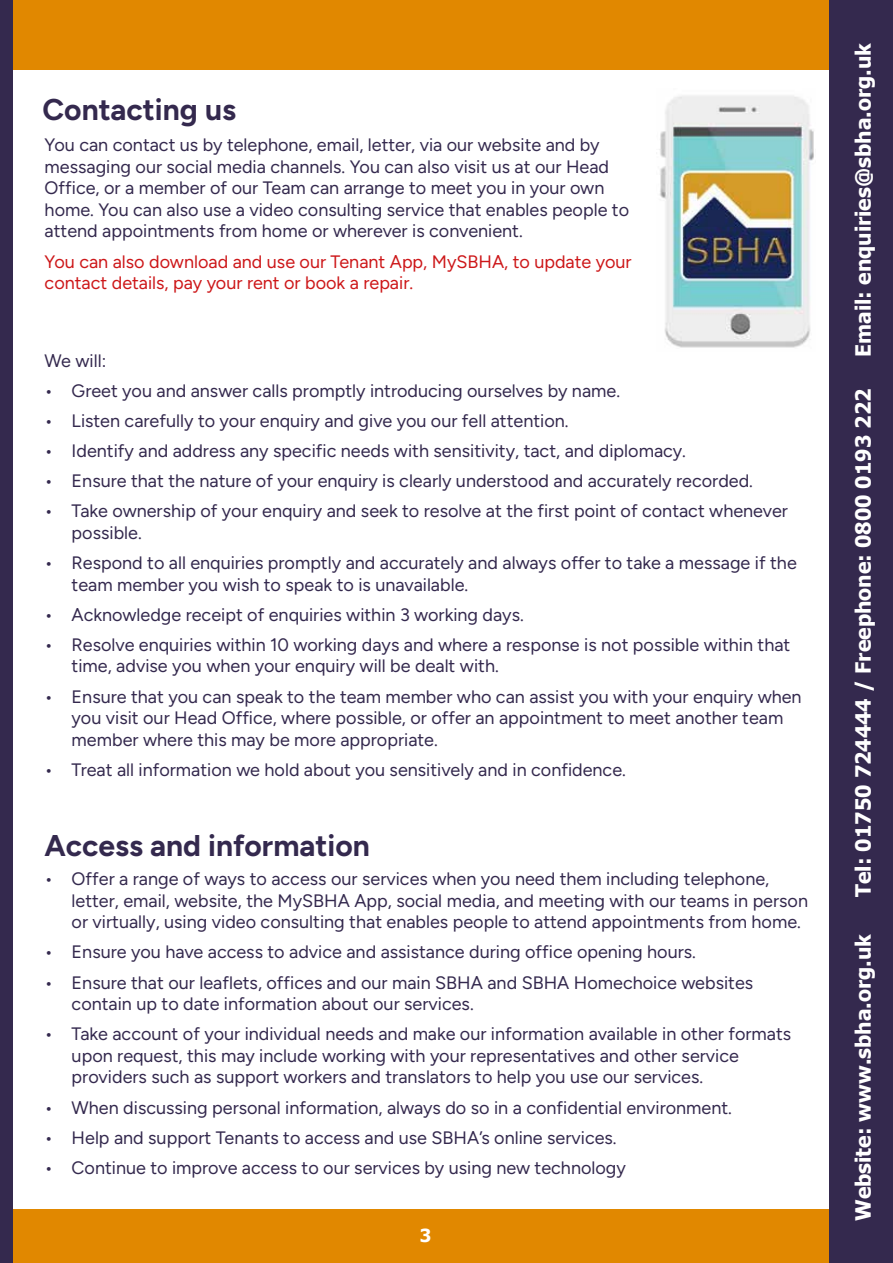
<style>
.page{position:relative;width:893px;height:1263px;background:#fff}
.page>*{position:absolute;margin:0;border:0;box-sizing:border-box;transform-origin:0 0}
.t1{font:700 30px "Figtree";color:#34294e}
.t2{font:700 21px "Tahoma";color:#fff}
.t3{font:18px/21.6px "Figtree";color:#34294e}
.t4{font:18px/21.6px "Figtree";color:#cd1719}
.t5{font:700 18px "Tahoma";color:#fff}
</style>
<div class="page">
<div style="left:13px;top:1209px;width:825px;height:54px;background:#e18800"></div>
<div style="left:13px;top:0;width:825px;height:69px;background:#e18800"></div>
<div style="left:0;top:0;width:13px;height:1263px;background:#34294e"></div>
<div style="left:829px;top:0;width:64px;height:1263px;background:#34294e"></div>
<img style="left:659px;top:95px;width:155px;height:253px">
<h1 class="t1" style="left:43px;top:91px;width:195px">Contacting us</h1>
<p class="t3" style="left:45px;top:134px;width:586px">You can contact us by telephone, email, letter, via our website and by messaging our social media channels. You can also visit us at our Head Office, or a member of our Team can arrange to meet you in your own home. You can also use a video consulting service that enables people to attend appointments from home or wherever is convenient.</p>
<p class="t4" style="left:45px;top:250px;width:588px">You can also download and use our Tenant App, MySBHA, to update your contact details, pay your rent or book a repair.</p>
<p class="t3" style="left:45px;top:350px;width:63px">We will:</p>
<p class="t3" style="left:45px;top:380px;width:577px">• Greet you and answer calls promptly introducing ourselves by name.</p>
<p class="t3" style="left:45px;top:410px;width:525px">• Listen carefully to your enquiry and give you our fell attention.</p>
<p class="t3" style="left:45px;top:440px;width:643px">• Identify and address any specific needs with sensitivity, tact, and diplomacy.</p>
<p class="t3" style="left:45px;top:470px;width:710px">• Ensure that the nature of your enquiry is clearly understood and accurately recorded.</p>
<p class="t3" style="left:72px;top:500px;width:718px;text-indent:-27px">• Take ownership of your enquiry and seek to resolve at the first point of contact whenever possible.</p>
<p class="t3" style="left:72px;top:552px;width:727px;text-indent:-27px">• Respond to all enquiries promptly and accurately and always offer to take a message if the team member you wish to speak to is unavailable.</p>
<p class="t3" style="left:45px;top:604px;width:481px">• Acknowledge receipt of enquiries within 3 working days.</p>
<p class="t3" style="left:72px;top:634px;width:720px;text-indent:-27px">• Resolve enquiries within 10 working days and where a response is not possible within that time, advise you when your enquiry will be dealt with.</p>
<p class="t3" style="left:72px;top:685px;width:731px;text-indent:-27px">• Ensure that you can speak to the team member who can assist you with your enquiry when you visit our Head Office, where possible, or offer an appointment to meet another team member where this may be more appropriate.</p>
<p class="t3" style="left:45px;top:759px;width:583px">• Treat all information we hold about you sensitively and in confidence.</p>
<h1 class="t1" style="left:45px;top:827px;width:327px">Access and information</h1>
<p class="t3" style="left:72px;top:868px;width:738px;text-indent:-27px">• Offer a range of ways to access our services when you need them including telephone, letter, email, website, the MySBHA App, social media, and meeting with our teams in person or virtually, using video consulting that enables people to attend appointments from home.</p>
<p class="t3" style="left:45px;top:941px;width:653px">• Ensure you have access to advice and assistance during office opening hours.</p>
<p class="t3" style="left:72px;top:971px;width:683px;text-indent:-27px">• Ensure that our leaflets, offices and our main SBHA and SBHA Homechoice websites contain up to date information about our services.</p>
<p class="t3" style="left:72px;top:1023px;width:721px;text-indent:-27px">• Take account of your individual needs and make our information available in other formats upon request, this may include working with your representatives and other service providers such as support workers and translators to help you use our services.</p>
<p class="t3" style="left:45px;top:1096px;width:689px">• When discussing personal information, always do so in a confidential environment.</p>
<p class="t3" style="left:45px;top:1126px;width:574px">• Help and support Tenants to access and use SBHA’s online services.</p>
<p class="t3" style="left:45px;top:1157px;width:583px">• Continue to improve access to our services by using new technology</p>
<p class="t5" style="left:420px;top:1223px;width:13px">3</p>
<p class="t2" style="left:848px;top:357px;width:315px;rotate:-90deg">Email: enquiries@sbha.org.uk</p>
<p class="t2" style="left:848px;top:897px;width:510px;rotate:-90deg">Tel: 01750 724444 / Freephone: 0800 0193 222</p>
<p class="t2" style="left:848px;top:1221px;width:288px;rotate:-90deg">Website: www.sbha.org.uk</p>
</div>
